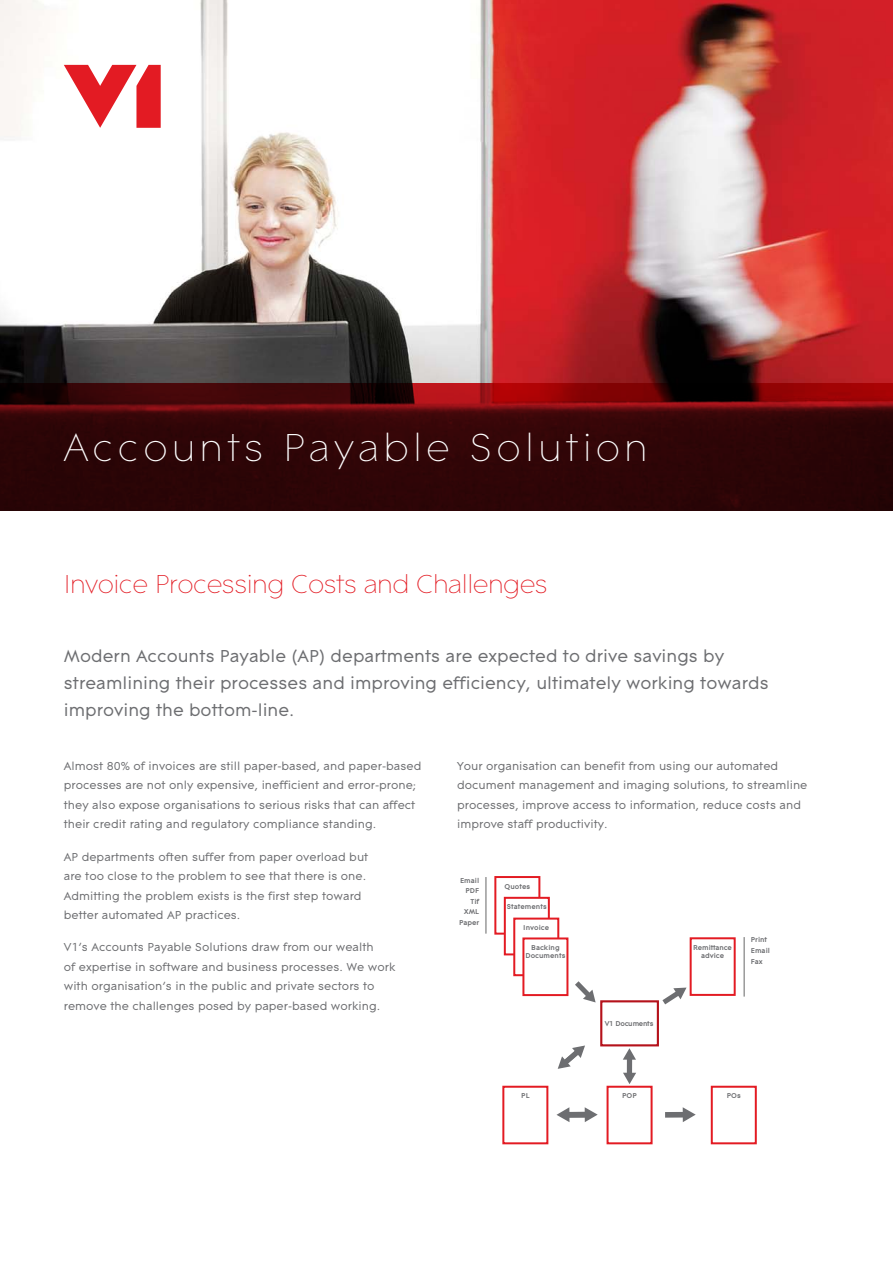
<style>
.page{position:relative;width:893px;height:1263px;background:#fff}
.page>*{position:absolute;margin:0;border:0;box-sizing:border-box;transform-origin:0 0}
.t1{font:100 40.5px "Contax Pro 35";letter-spacing:.1em;color:#fff}
.t2{font:100 27px "Contax Pro 35";letter-spacing:-.02em;color:#e31b23}
.t3{font:18px/27px "Contax Pro 55";color:#6d6e71}
.t4{font:12px/19.5px "Contax Pro 55";color:#6d6e71}
.t5{font:700 7.35px/10.5px "Contax Pro 75";color:#6d6e71;text-align:center}
.t6{font:700 7.35px "Contax Pro 75";letter-spacing:-.04em;color:#6d6e71}
</style>
<div class="page">
<img style="left:0;top:0;width:893px;height:383px">
<svg style="left:64px;top:65px;width:97px;height:63px"></svg>
<svg style="left:0;top:383px;width:893px;height:127px;fill:#2f0507"></svg>
<svg style="left:575px;top:981px;width:21px;height:21px"></svg>
<svg style="left:556px;top:1107px;width:42px;height:15px"></svg>
<svg style="left:665px;top:1107px;width:31px;height:15px"></svg>
<svg style="left:494px;top:876px;width:75px;height:121px"></svg>
<svg style="left:662px;top:937px;width:74px;height:67px"></svg>
<svg style="left:502px;top:1085px;width:47px;height:59px"></svg>
<svg style="left:710px;top:1085px;width:47px;height:59px"></svg>
<svg style="left:606px;top:1048px;width:47px;height:96px"></svg>
<svg style="left:558px;top:1045px;width:27px;height:24px"></svg>
<div style="left:600px;top:1000px;width:59px;height:46px;border:2px solid #b5121b"></div>
<hr style="left:486px;top:877px;width:1px;height:57px;background:#676767">
<hr style="left:744px;top:937px;width:1px;height:59px;background:#676767">
<h1 class="t1" style="left:64px;top:424px;width:586px">Accounts Payable Solution</h1>
<h2 class="t2" style="left:64px;top:568px;width:486px">Invoice Processing Costs and Challenges</h2>
<h3 class="t3" style="left:64px;top:642px;width:706px">Modern Accounts Payable (AP) departments are expected to drive savings by streamlining their processes and improving efficiency, ultimately working towards improving the bottom-line.</h3>
<p class="t4" style="left:64px;top:756px;width:359px">Almost 80% of invoices are still paper-based, and paper-based processes are not only expensive, inefficient and error-prone; they also expose organisations to serious risks that can affect their credit rating and regulatory compliance standing.</p>
<p class="t4" style="left:64px;top:846px;width:306px">AP departments often suffer from paper overload but are too close to the problem to see that there is one.<br>Admitting the problem exists is the first step toward better automated AP practices.</p>
<p class="t4" style="left:64px;top:937px;width:333px">V1’s Accounts Payable Solutions draw from our wealth<br>of expertise in software and business processes. We work with organisation’s in the public and private sectors to remove the challenges posed by paper-based working.</p>
<p class="t4" style="left:457px;top:756px;width:352px">Your organisation can benefit from using our automated document management and imaging solutions, to streamline processes, improve access to information, reduce costs and improve staff productivity.</p>
<p class="t5" style="left:459px;top:874px;width:22px;text-align:right">Email<br>PDF<br>Tif<br>XML<br>Paper</p>
<p class="t5" style="left:505px;top:881px;width:27px">Quotes</p>
<p class="t5" style="left:507px;top:901px;width:41px">Statements</p>
<p class="t5" style="left:523px;top:922px;width:27px">Invoice</p>
<p class="t5" style="left:525px;top:943px;width:41px;line-height:8.4px">Backing<br>Documents</p>
<p class="t6" style="left:605px;top:1018px;width:50px">V1 Documents</p>
<p class="t5" style="left:693px;top:943px;width:40px;line-height:8.4px">Remittance advice</p>
<p class="t5" style="left:751px;top:934px;width:21px;text-align:left">Print<br>Email<br>Fax</p>
<p class="t5" style="left:521px;top:1090px;width:10px">PL</p>
<p class="t5" style="left:622px;top:1090px;width:16px">POP</p>
<p class="t5" style="left:727px;top:1090px;width:16px">POs</p>
</div>
